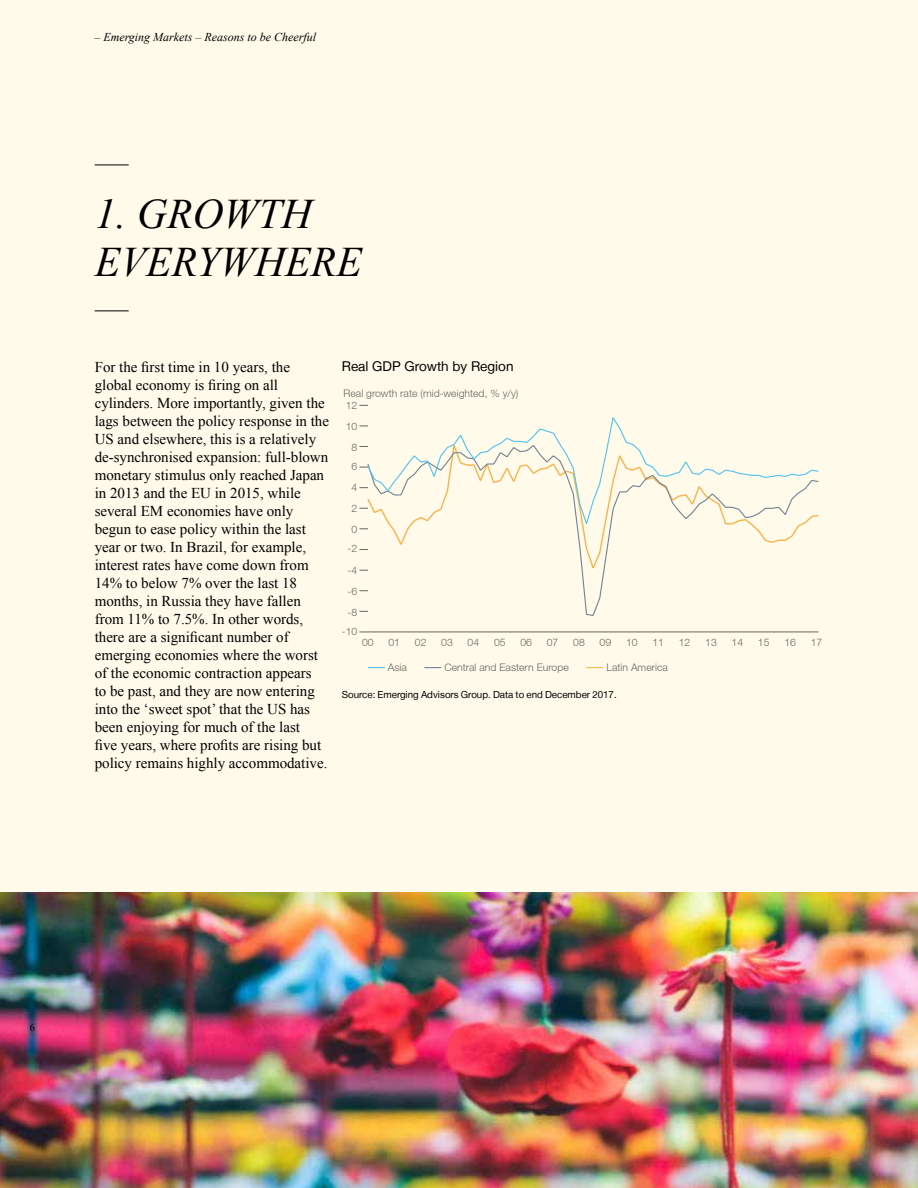
<style>
.page{position:relative;width:918px;height:1188px;background:#fffaea}
.page>*{position:absolute;margin:0;border:0;box-sizing:border-box;transform-origin:0 0}
.t1{font:italic 42px/48px "Times New Roman";color:#000}
.t2{font:15px/18px "Times New Roman";color:#000}
.t3{font:13.5px "Helvetica Neue LT";color:#000}
.t4{font:italic 12px "Times New Roman";color:#000}
.t5{font:300 10.5px "Helvetica Neue LT";color:#6a6761}
.t6{font:10.5px "Times New Roman";color:#000}
.t7{font:9.75px "Helvetica Neue LT";color:#000}
</style>
<div class="page">
<hr style="left:95px;top:165px;width:34px;height:1px;background:#000">
<hr style="left:95px;top:310px;width:34px;height:1px;background:#000">
<hr style="left:368px;top:632px;width:450px;height:1px;background:#6a6761">
<svg style="left:366px;top:525px;width:436px;height:91px"></svg>
<svg style="left:366px;top:417px;width:453px;height:108px"></svg>
<svg style="left:368px;top:667px;width:17px;height:1px"></svg>
<svg style="left:424px;top:667px;width:17px;height:1px"></svg>
<svg style="left:586px;top:667px;width:17px;height:1px"></svg>
<img style="left:0;top:893px;width:918px;height:295px">
<p class="t4" style="left:94px;top:29px;width:223px">– Emerging Markets – Reasons to be Cheerful</p>
<h1 class="t1" style="left:95px;top:189px;width:269px">1. GROWTH<br>EVERYWHERE</h1>
<p class="t2" style="left:95px;top:358px;width:236px">For the first time in 10 years, the global economy is firing on all cylinders. More importantly, given the lags between the policy response in the US and elsewhere, this is a relatively de-synchronised expansion: full-blown monetary stimulus only reached Japan in 2013 and the EU in 2015, while several EM economies have only begun to ease policy within the last year or two. In Brazil, for example, interest rates have come down from 14% to below 7% over the last 18 months, in Russia they have fallen from 11% to 7.5%. In other words, there are a significant number of emerging economies where the worst of the economic contraction appears<br>to be past, and they are now entering into the ‘sweet spot’ that the US has been enjoying for much of the last<br>five years, where profits are rising but policy remains highly accommodative.</p>
<p class="t3" style="left:342px;top:358px;width:173px">Real GDP Growth by Region</p>
<p class="t5" style="left:343px;top:387px;width:176px">Real growth rate (mid-weighted, % y/y)</p>
<p class="t5" style="left:346px;top:399px;width:13px">12</p>
<p class="t5" style="left:346px;top:420px;width:13px">10</p>
<p class="t5" style="left:351px;top:441px;width:7px">8</p>
<p class="t5" style="left:351px;top:460px;width:7px">6</p>
<p class="t5" style="left:351px;top:481px;width:7px">4</p>
<p class="t5" style="left:351px;top:502px;width:7px">2</p>
<p class="t5" style="left:351px;top:523px;width:7px">0</p>
<p class="t5" style="left:348px;top:542px;width:11px">-2</p>
<p class="t5" style="left:348px;top:564px;width:11px">-4</p>
<p class="t5" style="left:348px;top:585px;width:11px">-6</p>
<p class="t5" style="left:348px;top:606px;width:11px">-8</p>
<p class="t5" style="left:342px;top:625px;width:17px">-10</p>
<p class="t5" style="left:362px;top:635px;width:13px">00</p>
<p class="t5" style="left:388px;top:635px;width:13px">01</p>
<p class="t5" style="left:415px;top:635px;width:13px">02</p>
<p class="t5" style="left:441px;top:635px;width:13px">03</p>
<p class="t5" style="left:468px;top:635px;width:13px">04</p>
<p class="t5" style="left:494px;top:635px;width:13px">05</p>
<p class="t5" style="left:520px;top:635px;width:13px">06</p>
<p class="t5" style="left:547px;top:635px;width:13px">07</p>
<p class="t5" style="left:573px;top:635px;width:13px">08</p>
<p class="t5" style="left:600px;top:635px;width:13px">09</p>
<p class="t5" style="left:626px;top:635px;width:13px">10</p>
<p class="t5" style="left:652px;top:635px;width:13px">11</p>
<p class="t5" style="left:679px;top:635px;width:13px">12</p>
<p class="t5" style="left:705px;top:635px;width:13px">13</p>
<p class="t5" style="left:732px;top:635px;width:13px">14</p>
<p class="t5" style="left:758px;top:635px;width:13px">15</p>
<p class="t5" style="left:784px;top:635px;width:13px">16</p>
<p class="t5" style="left:811px;top:635px;width:13px">17</p>
<p class="t5" style="left:388px;top:661px;width:21px">Asia</p>
<p class="t5" style="left:444px;top:661px;width:126px">Central and Eastern Europe</p>
<p class="t5" style="left:606px;top:661px;width:63px">Latin America</p>
<p class="t7" style="left:342px;top:689px;width:276px">Source: Emerging Advisors Group. Data to end December 2017.</p>
<p class="t6" style="left:30px;top:1020px;width:7px">6</p>
</div>
